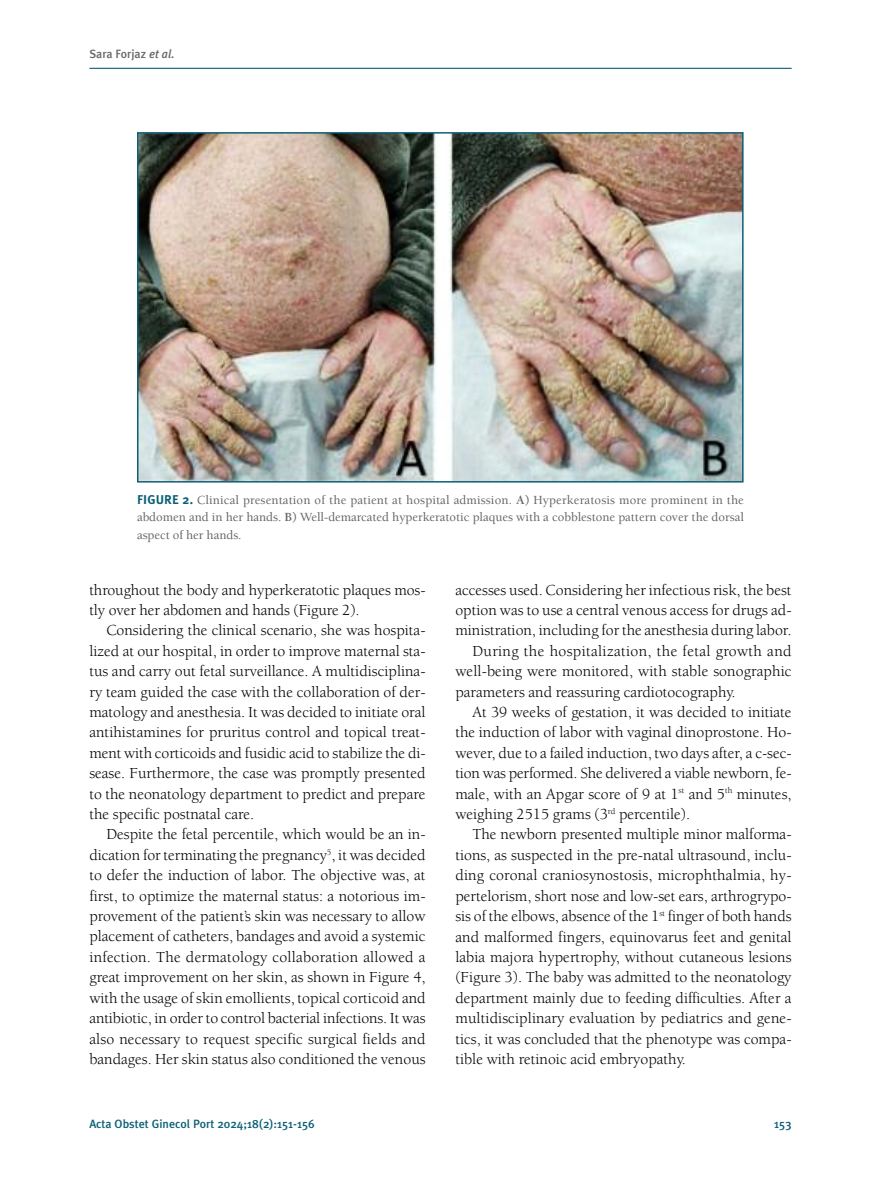
<style>
.page{position:relative;width:881px;height:1191px;background:#fff}
.page>*{position:absolute;margin:0;border:0;box-sizing:border-box;transform-origin:0 0}
.t1{font:15.75px/20.4px "Berkeley";color:#000;text-align:justify}
.t2{font:15.75px "Berkeley";letter-spacing:.02em;color:#000}
.t3{font:500 12.75px/17.2px "Berkeley";color:#656565;text-align:justify}
.t4{font:500 12px "Meta Plus";color:#0b5f76}
.t5{font:500 12px "Meta Plus";color:#666}
.s1{font-style:italic}
.s2{font-family:"Meta Plus";font-weight:700;color:#0b5f76}
.s3{font-weight:700}
</style>
<div class="page">
<hr style="left:89px;top:68px;width:702px;height:1px;background:#0b5f76">
<img style="left:140px;top:135px;width:600px;height:344px">
<div style="left:137px;top:132px;width:606px;height:350px;border:2px solid #0b5f76"></div>
<p class="t5" style="left:89px;top:47px;width:87px">Sara Forjaz <span class="s1">et al.</span></p>
<p class="t3" style="left:137px;top:492px;width:608px"><span class="s2">FIGURE 2.</span> Clinical presentation of the patient at hospital admission. <span class="s3">A)</span> Hyperkeratosis more prominent in the abdomen and in her hands. <span class="s3">B)</span> Well-demarcated hyperkeratotic plaques with a cobblestone pattern cover the dorsal aspect of her hands.</p>
<p class="t1" style="left:89px;top:581px;width:337px">throughout the body and hyperkeratotic plaques mos&shy;tly over her abdomen and hands (Figure 2).</p>
<p class="t1" style="left:89px;top:621px;width:337px;text-indent:17px">Considering the clinical scenario, she was hospita&shy;lized at our hospital, in order to improve maternal sta&shy;tus and carry out fetal surveillance. A multidisciplina&shy;ry team guided the case with the collaboration of der&shy;matology and anesthesia. It was decided to initiate oral antihistamines for pruritus control and topical treat&shy;ment with corticoids and fusidic acid to stabilize the di&shy;sease. Furthermore, the case was promptly presented to the neonatology department to predict and prepare the specific postnatal care.</p>
<p class="t1" style="left:89px;top:825px;width:337px;text-indent:17px">Despite the fetal percentile, which would be an in&shy;dication for terminating the pregnancy<sup>5</sup>, it was decided to defer the induction of labor. The objective was, at first, to optimize the maternal status: a notorious im&shy;provement of the patient’s skin was necessary to allow placement of catheters, bandages and avoid a systemic infection. The dermatology collaboration allowed a great improvement on her skin, as shown in Figure 4, with the usage of skin emollients, topical corticoid and antibiotic, in order to control bacterial infections. It was also necessary to request specific surgical fields and bandages. Her skin status also conditioned the venous</p>
<p class="t1" style="left:455px;top:581px;width:337px">accesses used. Considering her infectious risk, the best</p>
<p class="t1" style="left:455px;top:601px;width:337px">option was to use a central venous access for drugs ad-</p>
<p class="t1" style="left:455px;top:621px;width:337px">ministration, including for the anesthesia during labor.</p>
<p class="t2" style="left:472px;top:644px;width:320px">During the hospitalization, the fetal growth and</p>
<p class="t1" style="left:455px;top:662px;width:337px">well-being were monitored, with stable sonographic</p>
<p class="t1" style="left:455px;top:683px;width:282px">parameters and reassuring cardiotocography.</p>
<p class="t1" style="left:472px;top:703px;width:320px">At 39 weeks of gestation, it was decided to initiate</p>
<p class="t1" style="left:455px;top:723px;width:337px">the induction of labor with vaginal dinoprostone. Ho-</p>
<p class="t1" style="left:455px;top:744px;width:337px">wever, due to a failed induction, two days after, a c-sec-</p>
<p class="t1" style="left:455px;top:764px;width:337px">tion was performed. She delivered a viable newborn, fe-</p>
<p class="t1" style="left:455px;top:785px;width:337px">male, with an Apgar score of 9 at 1<sup>st</sup> and 5<sup>th</sup> minutes,</p>
<p class="t1" style="left:455px;top:805px;width:236px">weighing 2515 grams (3<sup>rd</sup> percentile).</p>
<p class="t1" style="left:472px;top:825px;width:320px">The newborn presented multiple minor malforma-</p>
<p class="t1" style="left:455px;top:846px;width:337px">tions, as suspected in the pre-natal ultrasound, inclu-</p>
<p class="t1" style="left:455px;top:866px;width:337px">ding coronal craniosynostosis, microphthalmia, hy-</p>
<p class="t1" style="left:455px;top:887px;width:337px">pertelorism, short nose and low-set ears, arthrogrypo-</p>
<p class="t1" style="left:455px;top:907px;width:337px">sis of the elbows, absence of the 1<sup>st</sup> finger of both hands</p>
<p class="t1" style="left:455px;top:927px;width:337px">and malformed fingers, equinovarus feet and genital</p>
<p class="t1" style="left:455px;top:948px;width:337px">labia majora hypertrophy, without cutaneous lesions</p>
<p class="t1" style="left:455px;top:968px;width:337px">(Figure 3). The baby was admitted to the neonatology</p>
<p class="t1" style="left:455px;top:989px;width:337px">department mainly due to feeding difficulties. After a</p>
<p class="t1" style="left:455px;top:1009px;width:337px">multidisciplinary evaluation by pediatrics and gene-</p>
<p class="t1" style="left:455px;top:1029px;width:337px">tics, it was concluded that the phenotype was compa-</p>
<p class="t1" style="left:455px;top:1050px;width:232px">tible with retinoic acid embryopathy.</p>
<p class="t4" style="left:89px;top:1117px;width:227px">Acta Obstet Ginecol Port 2024;18(2):151-156</p>
<p class="t4" style="left:774px;top:1117px;width:19px">153</p>
</div>
